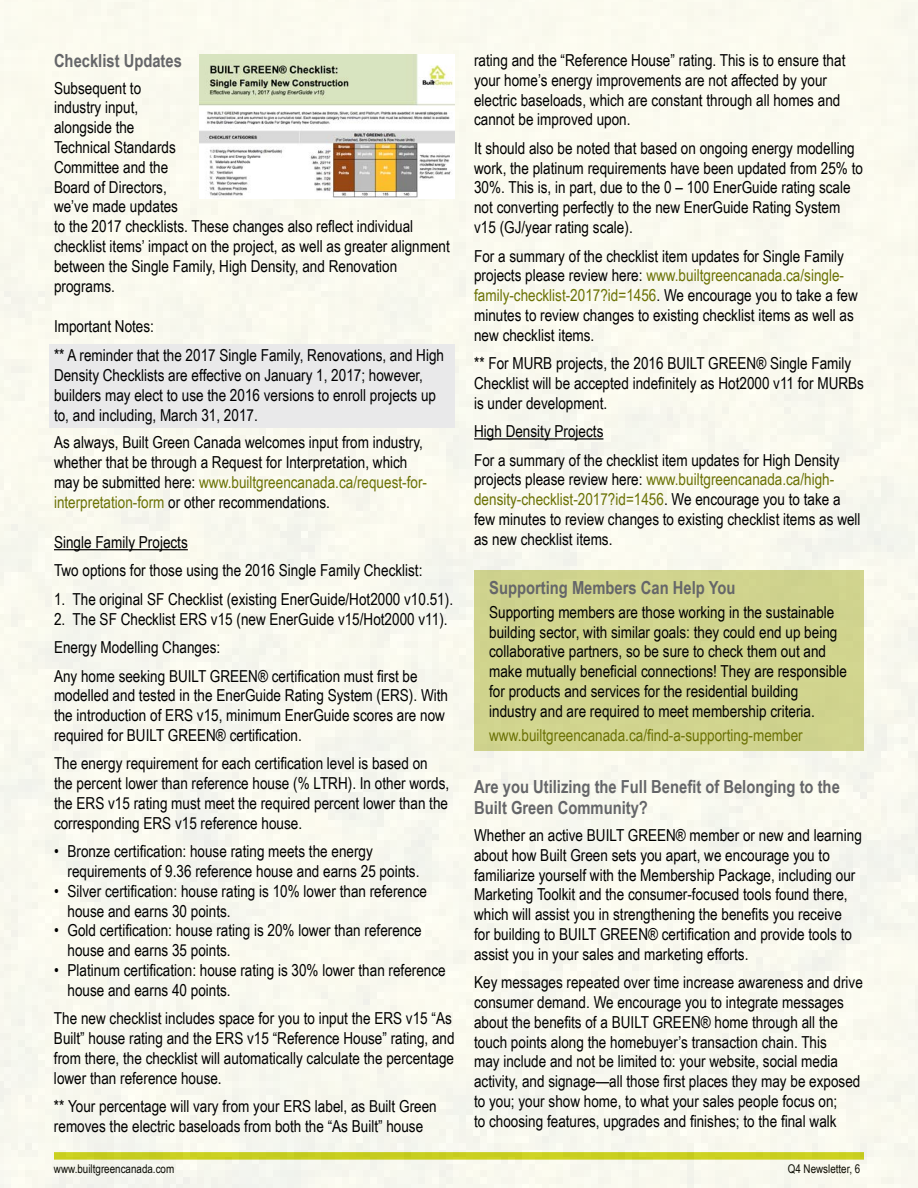
<style>
.page{position:relative;width:918px;height:1188px;background:#f9f9ef}
.page>*{position:absolute;margin:0;border:0;box-sizing:border-box;transform-origin:0 0}
.t1{font:700 18px/21.6px "Arial Narrow";color:#656669}
.t2{font:16.5px/19.8px "Arial Narrow";color:#000}
.t3{font:16.5px "Arial Narrow";color:#6b7205}
.t4{font:12px "Arial Narrow";color:#000}
.s1{color:#6b7205}
</style>
<div class="page">
<div style="left:50px;top:344px;width:405px;height:84px;background:#e9e9ea"></div>
<hr style="left:54px;top:549px;width:134px;height:1px;background:#000">
<img style="left:199px;top:54px;width:256px;height:144px">
<hr style="left:474px;top:438px;width:129px;height:2px;background:#000">
<div style="left:474px;top:571px;width:390px;height:180px;background:#d0d48e"></div>
<p class="t1" style="left:54px;top:49px;width:129px">Checklist Updates</p>
<p class="t2" style="left:54px;top:77px;width:397px">Subsequent to<br>industry input,<br>alongside the<br>Technical Standards<br>Committee and the<br>Board of Directors,<br>we’ve made updates<br>to the 2017 checklists. These changes also reflect individual checklist items’ impact on the project, as well as greater alignment between the Single Family, High Density, and Renovation programs.</p>
<p class="t2" style="left:54px;top:311px;width:392px;line-height:29.5px">Important Notes:<br>** A reminder that the 2017 Single Family, Renovations, and High</p>
<p class="t2" style="left:54px;top:365px;width:384px">Density Checklists are effective on January 1, 2017; however, builders may elect to use the 2016 versions to enroll projects up to, and including, March 31, 2017.</p>
<p class="t2" style="left:54px;top:432px;width:375px">As always, Built Green Canada welcomes input from industry, whether that be through a Request for Interpretation, which may be submitted here: <span class="s1">www.builtgreencanada.ca/request-for&shy;interpretation-form</span> or other recommendations.</p>
<p class="t2" style="left:54px;top:527px;width:370px;line-height:28.5px">Single Family Projects<br>Two options for those using the 2016 Single Family Checklist:</p>
<p class="t2" style="left:54px;top:589px;width:401px">1. The original SF Checklist (existing EnerGuide/Hot2000 v10.51).</p>
<p class="t2" style="left:54px;top:604px;width:395px;line-height:28.5px">2. The SF Checklist ERS v15 (new EnerGuide v15/Hot2000 v11).<br>Energy Modelling Changes:<br>Any home seeking BUILT GREEN® certification must first be</p>
<p class="t2" style="left:54px;top:685px;width:396px">modelled and tested in the EnerGuide Rating System (ERS). With the introduction of ERS v15, minimum EnerGuide scores are now required for BUILT GREEN® certification.</p>
<p class="t2" style="left:54px;top:753px;width:397px">The energy requirement for each certification level is based on the percent lower than reference house (% LTRH). In other words, the ERS v15 rating must meet the required percent lower than the corresponding ERS v15 reference house.</p>
<p class="t2" style="left:67px;top:841px;width:354px;text-indent:-13px">• Bronze certification: house rating meets the energy requirements of 9.36 reference house and earns 25 points.</p>
<p class="t2" style="left:67px;top:881px;width:361px;text-indent:-13px">• Silver certification: house rating is 10% lower than reference house and earns 30 points.</p>
<p class="t2" style="left:67px;top:920px;width:356px;text-indent:-13px">• Gold certification: house rating is 20% lower than reference house and earns 35 points.</p>
<p class="t2" style="left:67px;top:960px;width:380px;text-indent:-13px">• Platinum certification: house rating is 30% lower than reference house and earns 40 points.</p>
<p class="t2" style="left:54px;top:1008px;width:402px">The new checklist includes space for you to input the ERS v15 “As Built” house rating and the ERS v15 “Reference House” rating, and from there, the checklist will automatically calculate the percentage lower than reference house.</p>
<p class="t2" style="left:54px;top:1096px;width:384px">** Your percentage will vary from your ERS label, as Built Green removes the electric baseloads from both the “As Built” house</p>
<p class="t2" style="left:474px;top:50px;width:373px">rating and the “Reference House” rating. This is to ensure that your home’s energy improvements are not affected by your electric baseloads, which are constant through all homes and cannot be improved upon.</p>
<p class="t2" style="left:474px;top:138px;width:390px">It should also be noted that based on ongoing energy modelling work, the platinum requirements have been updated from 25% to 30%. This is, in part, due to the 0 – 100 EnerGuide rating scale not converting perfectly to the new EnerGuide Rating System v15 (GJ/year rating scale).</p>
<p class="t2" style="left:474px;top:245px;width:385px">For a summary of the checklist item updates for Single Family projects please review here: <span class="s1">www.builtgreencanada.ca/single&shy;family-checklist-2017?id=1456</span>. We encourage you to take a few minutes to review changes to existing checklist items as well as new checklist items.</p>
<p class="t2" style="left:474px;top:353px;width:391px">** For MURB projects, the 2016 BUILT GREEN® Single Family<br>Checklist will be accepted indefinitely as Hot2000 v11 for MURBs is under development.</p>
<p class="t2" style="left:474px;top:417px;width:367px;line-height:28.5px">High Density Projects<br>For a summary of the checklist item updates for High Density</p>
<p class="t2" style="left:474px;top:469px;width:388px">projects please review here: <span class="s1">www.builtgreencanada.ca/high&shy;density-checklist-2017?id=1456</span>. We encourage you to take a few minutes to review changes to existing checklist items as well as new checklist items.</p>
<p class="t1" style="left:489px;top:576px;width:248px">Supporting Members Can Help You</p>
<p class="t2" style="left:489px;top:602px;width:359px">Supporting members are those working in the sustainable building sector, with similar goals: they could end up being collaborative partners, so be sure to check them out and make mutually beneficial connections! They are responsible for products and services for the residential building industry and are required to meet membership criteria.</p>
<p class="t3" style="left:489px;top:723px;width:315px">www.builtgreencanada.ca/find-a-supporting-member</p>
<p class="t1" style="left:474px;top:775px;width:367px">Are you Utilizing the Full Benefit of Belonging to the<br>Built Green Community?</p>
<p class="t2" style="left:474px;top:825px;width:389px">Whether an active BUILT GREEN® member or new and learning about how Built Green sets you apart, we encourage you to familiarize yourself with the Membership Package, including our Marketing Toolkit and the consumer-focused tools found there, which will assist you in strengthening the benefits you receive<br>for building to BUILT GREEN® certification and provide tools to assist you in your sales and marketing efforts.</p>
<p class="t2" style="left:474px;top:972px;width:390px">Key messages repeated over time increase awareness and drive consumer demand. We encourage you to integrate messages about the benefits of a BUILT GREEN® home through all the touch points along the homebuyer’s transaction chain. This<br>may include and not be limited to: your website, social media activity, and signage—all those first places they may be exposed to you; your show home, to what your sales people focus on;<br>to choosing features, upgrades and finishes; to the final walk</p>
<p class="t4" style="left:54px;top:1160px;width:122px">www.builtgreencanada.com</p>
<p class="t4" style="left:788px;top:1160px;width:74px">Q4 Newsletter, 6</p>
</div>
